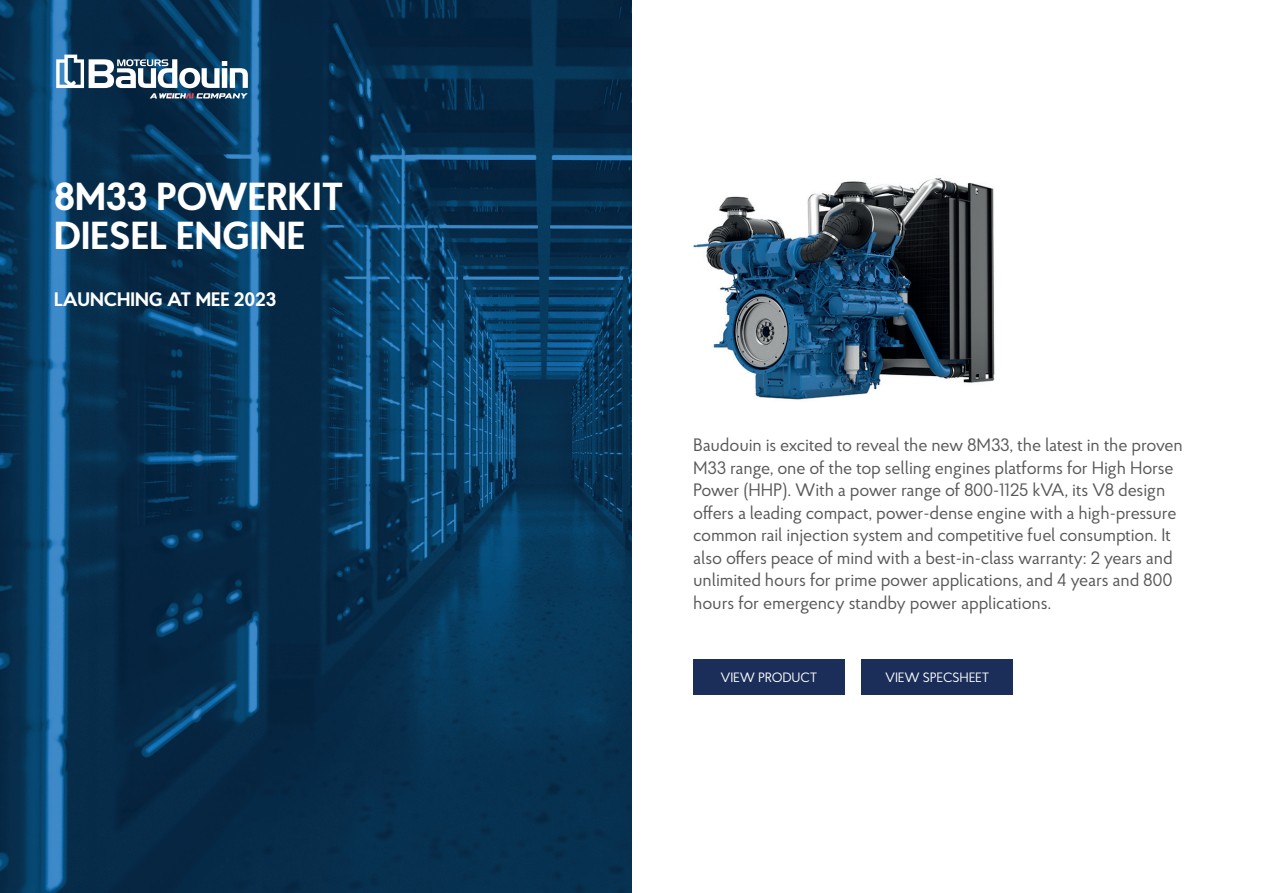
<style>
.page{position:relative;width:1263px;height:893px;background:#fff}
.page>*{position:absolute;margin:0;border:0;box-sizing:border-box;transform-origin:0 0}
.t1{font:700 39px/39px "Proba Pro";color:#fff}
.t2{font:700 19.5px "Proba Pro";color:#fff}
.t3{font:18px/22.5px "Proba Pro";letter-spacing:-.01em;color:#57585a}
.t4{font:13.5px "Proba Pro";letter-spacing:-.01em;color:#fff}
</style>
<div class="page">
<img style="left:0;top:0;width:631px;height:893px">
<img style="left:693px;top:177px;width:302px;height:223px">
<div style="left:693px;top:659px;width:151px;height:36px;background:#1b2d59"></div>
<div style="left:861px;top:659px;width:152px;height:36px;background:#1b2d59"></div>
<svg style="left:56px;top:55px;width:192px;height:43px"></svg>
<h1 class="t1" style="left:54px;top:175px;width:291px">8M33 POWERKIT<br>DIESEL ENGINE</h1>
<p class="t2" style="left:54px;top:286px;width:224px">LAUNCHING AT MEE 2023</p>
<p class="t3" style="left:693px;top:433px;width:491px">Baudouin is excited to reveal the new 8M33, the latest in the proven M33 range, one of the top selling engines platforms for High Horse Power (HHP). With a power range of 800-1125 kVA, its V8 design offers a leading compact, power-dense engine with a high-pressure common rail injection system and competitive fuel consumption. It also offers peace of mind with a best-in-class warranty: 2 years and unlimited hours for prime power applications, and 4 years and 800 hours for emergency standby power applications.</p>
<p class="t4" style="left:720px;top:669px;width:98px">VIEW PRODUCT</p>
<p class="t4" style="left:885px;top:669px;width:106px">VIEW SPECSHEET</p>
</div>
